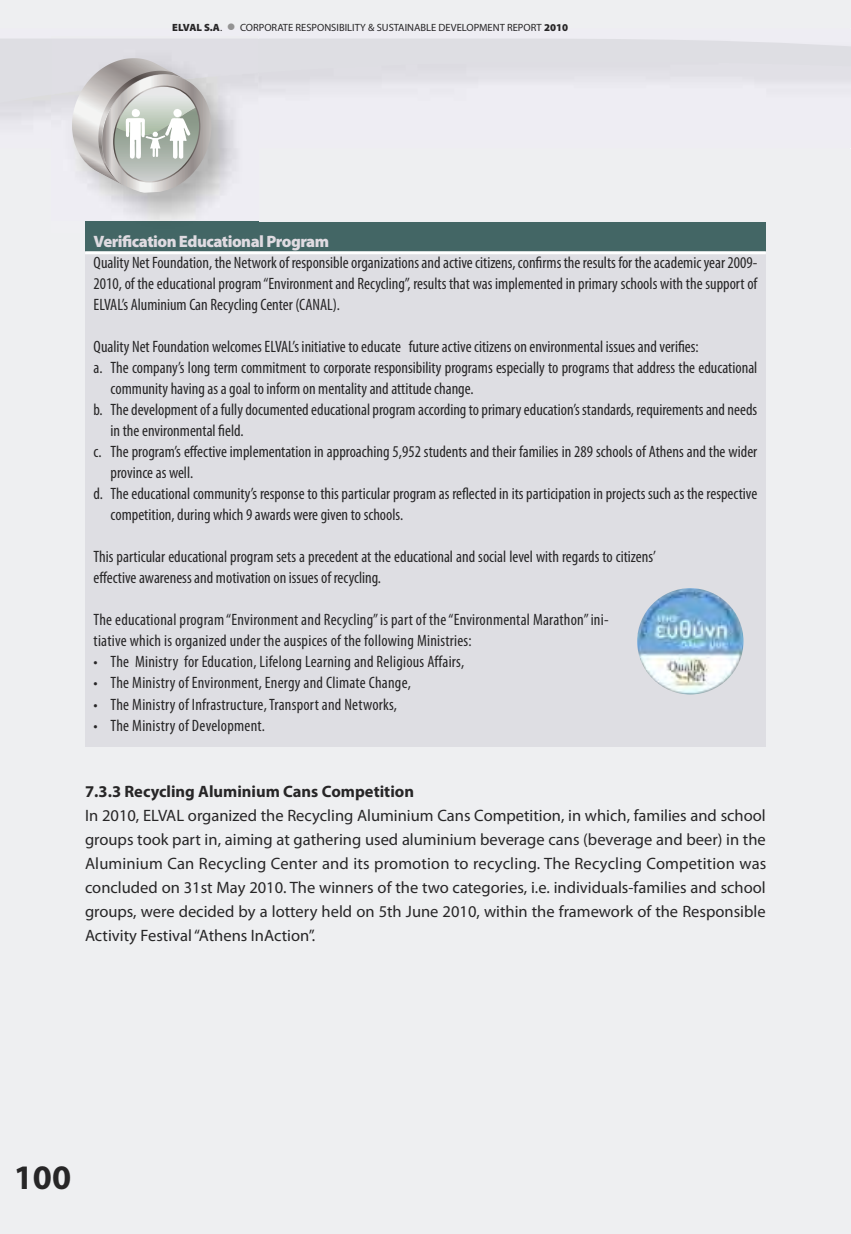
<style>
.page{position:relative;width:851px;height:1234px;background:#fff}
.page>*{position:absolute;margin:0;border:0;box-sizing:border-box;transform-origin:0 0}
.t1{font:700 34.5px "Myriad Pro";color:#272627}
.t2{font:condensed 16.5px/21px "Myriad Pro";color:#272627}
.t3{font:16.5px/24px "Myriad Pro";color:#272627;text-align:justify}
.t4{font:700 16.5px "Myriad Pro";color:#272627}
.t5{font:900 16.5px "Myriad Pro";letter-spacing:-.03em;color:#dfdbe1}
.t6{font:10.5px "Myriad Pro";color:#272627}
.s1{font-weight:900}
.s2{font-size:31.5px;color:#939393}
</style>
<div class="page">
<div style="left:0;top:0;width:850px;height:1233px;background:#eeeff1"></div>
<div style="left:85px;top:231px;width:680px;height:516px;background:#dedee3"></div>
<div style="left:85px;top:222px;width:680px;height:30px;background:#436665"></div>
<svg style="left:0;top:39px;width:850px;height:69px;fill:#e1e0e6"></svg>
<img style="left:51px;top:95px;width:207px;height:127px">
<img style="left:51px;top:38px;width:207px;height:57px">
<svg style="left:73px;top:79px;width:138px;height:114px"></svg>
<hr style="left:85px;top:251px;width:680px;height:3px;background:#fff">
<img style="left:637px;top:588px;width:106px;height:106px;border-radius:50%">
<p class="t6" style="left:172px;top:23px;width:397px"><span class="s1">ELVAL S.A</span>. <span class="s2">•</span> CORPORATE RESPONSIBILITY &amp; SUSTAINABLE DEVELOPMENT REPORT <span class="s1">2010</span></p>
<p class="t5" style="left:94px;top:235px;width:237px">Verification Educational Program</p>
<p class="t2" style="left:94px;top:253px;width:665px;text-align:justify">Quality Net Foundation, the Network of responsible organizations and active citizens, confirms the results for the academic year 2009- 2010, of the educational program “Environment and Recycling”, results that was implemented in primary schools with the support of ELVAL’s Aluminium Can Recycling Center (CANAL).</p>
<p class="t2" style="left:94px;top:337px;width:606px">Quality Net Foundation welcomes ELVAL’s initiative to educate future active citizens on environmental issues and verifies:</p>
<p class="t2" style="left:94px;top:358px;width:665px">a. The company’s long term commitment to corporate responsibility programs especially to programs that address the educational</p>
<p class="t2" style="left:111px;top:379px;width:364px">community having as a goal to inform on mentality and attitude change.</p>
<p class="t2" style="left:94px;top:400px;width:665px">b. The development of a fully documented educational program according to primary education’s standards, requirements and needs</p>
<p class="t2" style="left:111px;top:421px;width:134px">in the environmental field.</p>
<p class="t2" style="left:94px;top:442px;width:665px">c. The program’s effective implementation in approaching 5,952 students and their families in 289 schools of Athens and the wider</p>
<p class="t2" style="left:111px;top:463px;width:84px">province as well.</p>
<p class="t2" style="left:94px;top:484px;width:665px">d. The educational community’s response to this particular program as reflected in its participation in projects such as the respective</p>
<p class="t2" style="left:111px;top:505px;width:294px">competition, during which 9 awards were given to schools.</p>
<p class="t2" style="left:94px;top:547px;width:563px">This particular educational program sets a precedent at the educational and social level with regards to citizens’ effective awareness and motivation on issues of recycling.</p>
<p class="t2" style="left:94px;top:610px;width:516px">The educational program “Environment and Recycling” is part of the “Environmental Marathon” ini&shy;tiative which is organized under the auspices of the following Ministries:</p>
<p class="t2" style="left:94px;top:652px;width:372px">• The Ministry for Education, Lifelong Learning and Religious Affairs,</p>
<p class="t2" style="left:94px;top:673px;width:319px">• The Ministry of Environment, Energy and Climate Change,</p>
<p class="t2" style="left:94px;top:694px;width:305px">• The Ministry of Infrastructure, Transport and Networks,</p>
<p class="t2" style="left:94px;top:715px;width:173px">• The Ministry of Development.</p>
<p class="t4" style="left:85px;top:784px;width:330px">7.3.3 Recycling Aluminium Cans Competition</p>
<p class="t3" style="left:85px;top:804px;width:682px">In 2010, ELVAL organized the Recycling Aluminium Cans Competition, in which, families and school groups took part in, aiming at gathering used aluminium beverage cans (beverage and beer) in the Aluminium Can Recycling Center and its promotion to recycling. The Recycling Competition was concluded on 31st May 2010. The winners of the two categories, i.e. individuals-families and school groups, were decided by a lottery held on 5th June 2010, within the framework of the Responsible Activity Festival “Athens InAction”.</p>
<h1 class="t1" style="left:14px;top:1164px;width:59px">100</h1>
</div>
